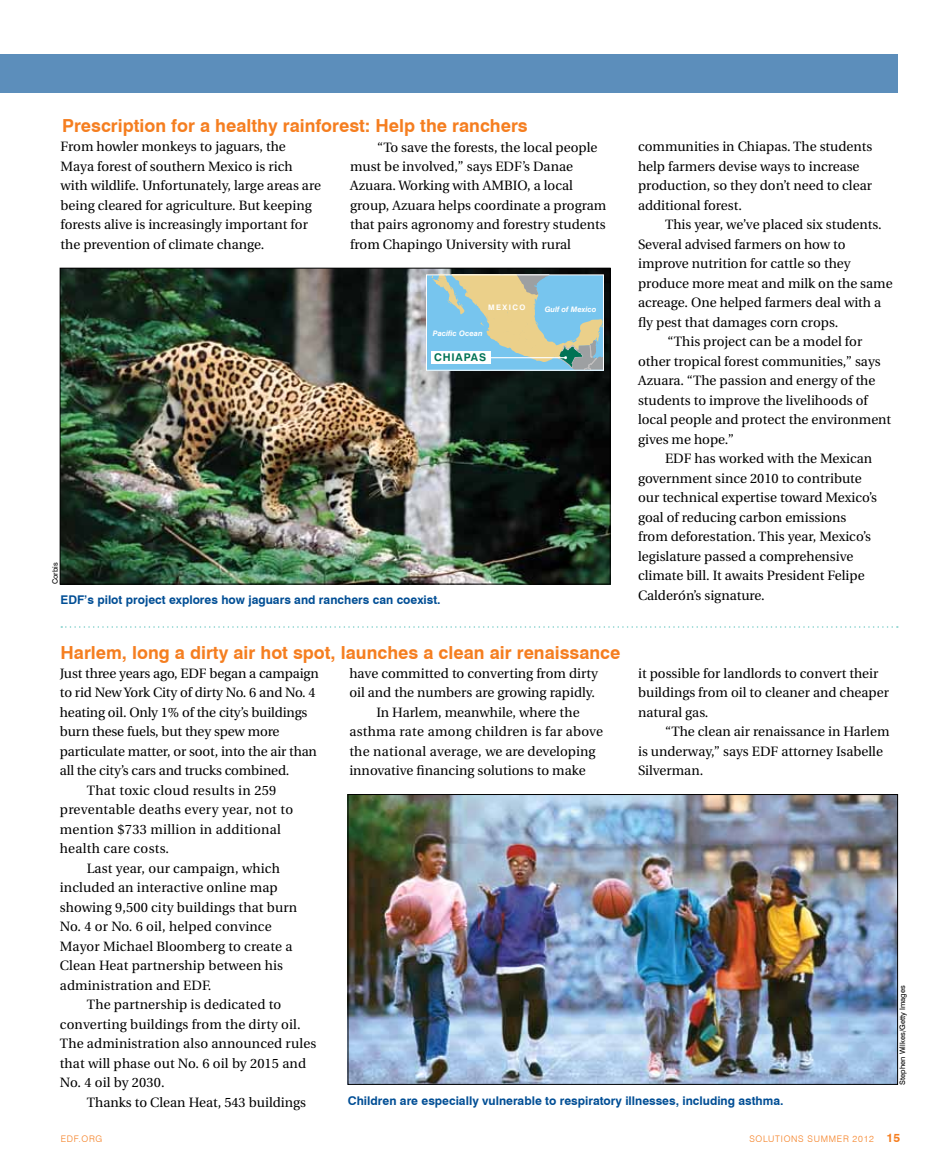
<style>
.page{position:relative;width:945px;height:1161px;background:#fff}
.page>*{position:absolute;margin:0;border:0;box-sizing:border-box;transform-origin:0 0}
.t1{font:700 18px "Swiss 721 BT";color:#f57e20}
.t2{font:13.5px/19.5px "Utopia";color:#000}
.t3{font:13.5px "Utopia";letter-spacing:.02em;color:#000}
.t4{font:700 12px "Swiss 721 BT";color:#004e95}
.t5{font:700 10.65px "Swiss 721 BT";letter-spacing:.08em;color:#007355}
.t6{font:300 9px "Swiss 721 BT";letter-spacing:.08em;color:#f57e20}
.t7{font:7.5px "Swiss 721 BT";color:#000}
.t8{font:italic 700 7.5px "Swiss 721 BT";color:#fff}
.t9{font:700 7.5px "Swiss 721 BT";letter-spacing:.18em;color:#fff}
.s1{font-weight:700;font-size:12px}
</style>
<div class="page">
<div style="left:0;top:54px;width:898px;height:39px;background:#5c8ebb"></div>
<svg style="left:61px;top:626px;width:837px;height:2px"></svg>
<img style="left:62px;top:270px;width:546px;height:312px">
<img style="left:350px;top:796px;width:546px;height:287px">
<div style="left:348px;top:794px;width:550px;height:291px;border:1px solid #000"></div>
<svg style="left:428px;top:276px;width:174px;height:93px;background:#a5c8c7"></svg>
<div style="left:426px;top:274px;width:178px;height:97px;border:1px solid #fff"></div>
<h1 class="t1" style="left:62px;top:115px;width:467px">Prescription for a healthy rainforest: Help the ranchers</h1>
<p class="t2" style="left:61px;top:137px;width:262px">From howler monkeys to jaguars, the Maya forest of southern Mexico is rich with wildlife. Unfortunately, large areas are being cleared for agriculture. But keeping forests alive is increasingly important for the prevention of climate change.</p>
<p class="t2" style="left:350px;top:137px;width:258px;text-indent:27px">“To save the forests, the local people must be involved,” says EDF’s Danae Azuara. Working with AMBIO, a local group, Azuara helps coordinate a program that pairs agronomy and forestry students from Chapingo University with rural</p>
<p class="t9" style="left:488px;top:302px;width:39px">MEXICO</p>
<p class="t8" style="left:545px;top:305px;width:53px">Gulf of Mexico</p>
<p class="t8" style="left:433px;top:329px;width:51px">Pacific Ocean</p>
<p class="t5" style="left:434px;top:351px;width:54px">CHIAPAS</p>
<p class="t7" style="left:51px;top:584px;width:24px;rotate:-90deg">Corbis</p>
<p class="t4" style="left:61px;top:593px;width:382px">EDF’s pilot project explores how jaguars and ranchers can coexist.</p>
<p class="t2" style="left:638px;top:137px;width:236px">communities in Chiapas. The students help farmers devise ways to increase production, so they don’t need to clear additional forest.</p>
<p class="t2" style="left:665px;top:215px;width:218px">This year, we’ve placed six students.</p>
<p class="t2" style="left:638px;top:235px;width:209px">Several advised farmers on how to</p>
<p class="t2" style="left:638px;top:254px;width:214px">improve nutrition for cattle so they</p>
<p class="t2" style="left:638px;top:274px;width:256px">produce more meat and milk on the same</p>
<p class="t2" style="left:638px;top:293px;width:245px">acreage. One helped farmers deal with a</p>
<p class="t2" style="left:638px;top:313px;width:202px">fly pest that damages corn crops.</p>
<p class="t2" style="left:668px;top:332px;width:196px">“This project can be a model for</p>
<p class="t2" style="left:638px;top:352px;width:244px">other tropical forest communities,” says</p>
<p class="t2" style="left:638px;top:371px;width:239px">Azuara. “The passion and energy of the</p>
<p class="t2" style="left:638px;top:391px;width:231px">students to improve the livelihoods of</p>
<p class="t2" style="left:638px;top:410px;width:255px">local people and protect the environment</p>
<p class="t2" style="left:638px;top:430px;width:97px">gives me hope.”</p>
<p class="t2" style="left:665px;top:449px;width:209px">EDF has worked with the Mexican</p>
<p class="t2" style="left:638px;top:469px;width:225px">government since 2010 to contribute</p>
<p class="t2" style="left:638px;top:488px;width:241px">our technical expertise toward Mexico’s</p>
<p class="t2" style="left:638px;top:508px;width:210px">goal of reducing carbon emissions</p>
<p class="t2" style="left:638px;top:527px;width:234px">from deforestation. This year, Mexico’s</p>
<p class="t2" style="left:638px;top:547px;width:217px">legislature passed a comprehensive</p>
<p class="t2" style="left:638px;top:566px;width:228px">climate bill. It awaits President Felipe</p>
<p class="t2" style="left:638px;top:586px;width:128px">Calderón’s signature.</p>
<h1 class="t1" style="left:61px;top:641px;width:561px">Harlem, long a dirty air hot spot, launches a clean air renaissance</h1>
<p class="t2" style="left:349px;top:664px;width:250px">have committed to converting from dirty</p>
<p class="t2" style="left:349px;top:683px;width:247px">oil and the numbers are growing rapidly.</p>
<p class="t2" style="left:376px;top:703px;width:205px">In Harlem, meanwhile, where the</p>
<p class="t3" style="left:349px;top:724px;width:255px">asthma rate among children is far above</p>
<p class="t2" style="left:349px;top:742px;width:248px">the national average, we are developing</p>
<p class="t2" style="left:349px;top:761px;width:238px">innovative financing solutions to make</p>
<p class="t2" style="left:638px;top:664px;width:252px">it possible for landlords to convert their buildings from oil to cleaner and cheaper natural gas.</p>
<p class="t2" style="left:638px;top:722px;width:253px;text-indent:27px">“The clean air renaissance in Harlem is underway,” says EDF attorney Isabelle<br>Silverman.</p>
<p class="t2" style="left:60px;top:664px;width:260px">Just three years ago, EDF began a campaign</p>
<p class="t2" style="left:60px;top:683px;width:257px">to rid New York City of dirty No. 6 and No. 4</p>
<p class="t2" style="left:60px;top:703px;width:249px">heating oil. Only 1% of the city’s buildings</p>
<p class="t2" style="left:60px;top:722px;width:221px">burn these fuels, but they spew more</p>
<p class="t2" style="left:60px;top:742px;width:259px">particulate matter, or soot, into the air than</p>
<p class="t2" style="left:60px;top:761px;width:231px">all the city’s cars and trucks combined.</p>
<p class="t3" style="left:87px;top:783px;width:191px">That toxic cloud results in 259</p>
<p class="t3" style="left:60px;top:802px;width:235px">preventable deaths every year, not to</p>
<p class="t3" style="left:60px;top:822px;width:223px">mention $733 million in additional</p>
<p class="t3" style="left:60px;top:841px;width:111px">health care costs.</p>
<p class="t2" style="left:87px;top:859px;width:195px">Last year, our campaign, which</p>
<p class="t2" style="left:60px;top:878px;width:219px">included an interactive online map</p>
<p class="t2" style="left:60px;top:898px;width:239px">showing 9,500 city buildings that burn</p>
<p class="t2" style="left:60px;top:917px;width:213px">No. 4 or No. 6 oil, helped convince</p>
<p class="t2" style="left:60px;top:937px;width:234px">Mayor Michael Bloomberg to create a</p>
<p class="t2" style="left:60px;top:956px;width:225px">Clean Heat partnership between his</p>
<p class="t2" style="left:60px;top:976px;width:153px">administration and EDF.</p>
<p class="t2" style="left:87px;top:995px;width:196px">The partnership is dedicated to</p>
<p class="t2" style="left:60px;top:1015px;width:242px">converting buildings from the dirty oil.</p>
<p class="t2" style="left:60px;top:1034px;width:258px">The administration also announced rules</p>
<p class="t2" style="left:60px;top:1054px;width:248px">that will phase out No. 6 oil by 2015 and</p>
<p class="t2" style="left:60px;top:1073px;width:106px">No. 4 oil by 2030.</p>
<p class="t2" style="left:87px;top:1093px;width:221px">Thanks to Clean Heat, 543 buildings</p>
<p class="t4" style="left:348px;top:1094px;width:437px">Children are especially vulnerable to respiratory illnesses, including asthma.</p>
<p class="t7" style="left:898px;top:1085px;width:101px;rotate:-90deg">Stephen Wilkes/Getty I mages</p>
<p class="t6" style="left:61px;top:1133px;width:43px">EDF.ORG</p>
<p class="t6" style="left:749px;top:1133px;width:153px">SOLUTIONS SUMMER 2012 <span class="s1">15</span></p>
</div>
